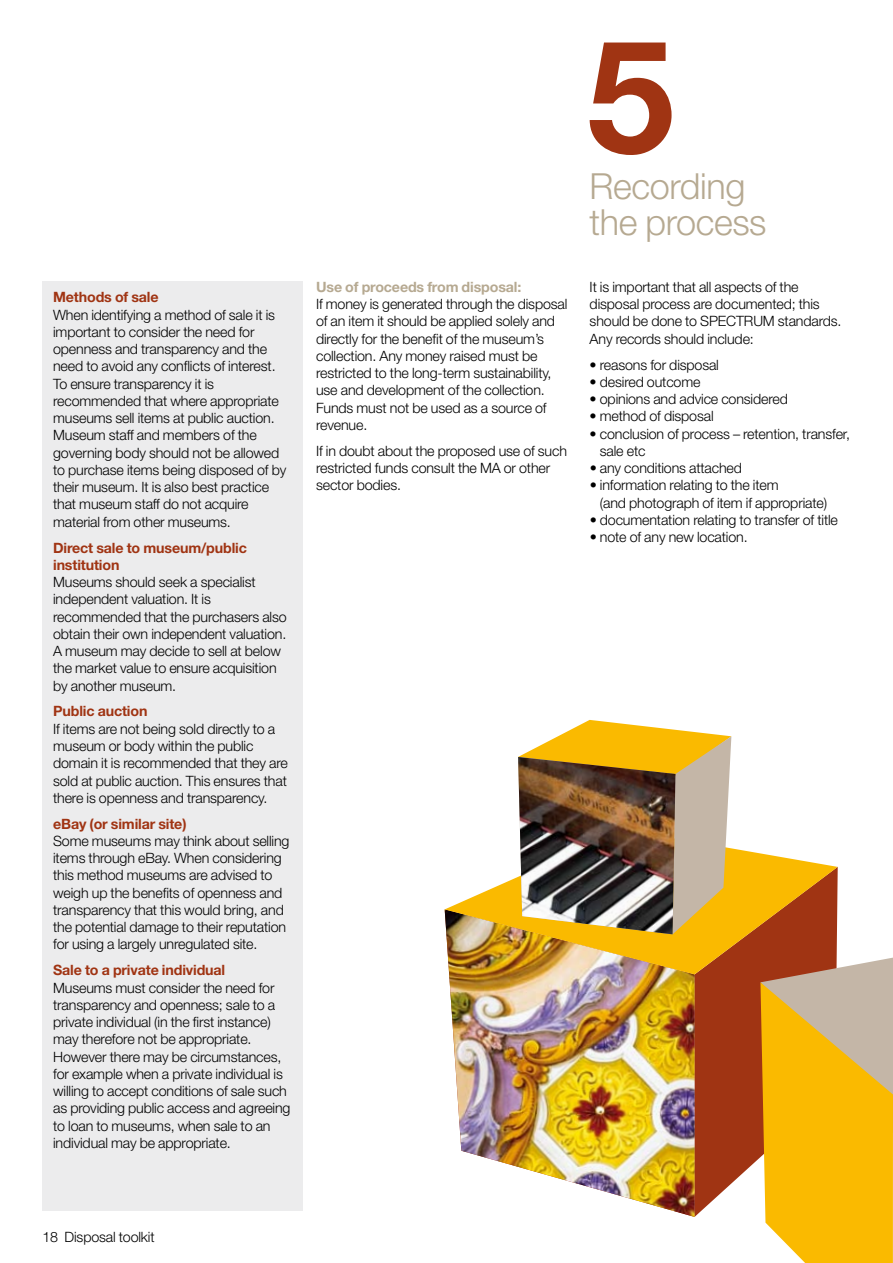
<style>
.page{position:relative;width:893px;height:1263px;background:#fff}
.page>*{position:absolute;margin:0;border:0;box-sizing:border-box;transform-origin:0 0}
.t1{font:300 36px/36px "Helvetica Neue";letter-spacing:-.01em;color:#b6a991}
.t2{font:300 14.25px/17.2px "Helvetica Neue";letter-spacing:-.01em;color:#000}
.t3{font:700 14.25px/17.2px "Helvetica Neue";letter-spacing:-.01em;color:#a03413}
.t4{font:700 14.25px "Helvetica Neue";letter-spacing:-.01em;color:#b6a991}
</style>
<div class="page">
<div style="left:43px;top:281px;width:260px;height:929px;background:#ececed"></div>
<svg style="left:694px;top:974px;width:66px;height:243px;background:#ab4e30"></svg>
<img style="left:449px;top:974px;width:245px;height:243px">
<img style="left:445px;top:848px;width:393px;height:126px">
<svg style="left:518px;top:720px;width:213px;height:214px"></svg>
<img style="left:518px;top:757px;width:157px;height:177px">
<svg style="left:760px;top:934px;width:133px;height:329px;background:#e7b235"></svg>
<svg style="left:590px;top:43px;width:82px;height:112px"></svg>
<p class="t3" style="left:53px;top:288px;width:107px">Methods of sale</p>
<p class="t2" style="left:53px;top:306px;width:235px">When identifying a method of sale it is important to consider the need for openness and transparency and the need to avoid any conflicts of interest.<br>To ensure transparency it is recommended that where appropriate museums sell items at public auction.<br>Museum staff and members of the governing body should not be allowed to purchase items being disposed of by their museum. It is also best practice that museum staff do not acquire material from other museums.</p>
<p class="t3" style="left:53px;top:539px;width:195px">Direct sale to museum/public institution</p>
<p class="t2" style="left:53px;top:573px;width:235px">Museums should seek a specialist independent valuation. It is recommended that the purchasers also obtain their own independent valuation.<br>A museum may decide to sell at below the market value to ensure acquisition by another museum.</p>
<p class="t3" style="left:53px;top:702px;width:96px">Public auction</p>
<p class="t2" style="left:53px;top:720px;width:236px">If items are not being sold directly to a museum or body within the public domain it is recommended that they are sold at public auction. This ensures that there is openness and transparency.</p>
<p class="t3" style="left:53px;top:815px;width:135px">eBay (or similar site)</p>
<p class="t2" style="left:53px;top:832px;width:238px">Some museums may think about selling items through eBay. When considering this method museums are advised to weigh up the benefits of openness and transparency that this would bring, and the potential damage to their reputation for using a largely unregulated site.</p>
<p class="t3" style="left:53px;top:961px;width:174px">Sale to a private individual</p>
<p class="t2" style="left:53px;top:978px;width:239px">Museums must consider the need for transparency and openness; sale to a private individual (in the first instance) may therefore not be appropriate.<br>However there may be circumstances, for example when a private individual is willing to accept conditions of sale such as providing public access and agreeing to loan to museums, when sale to an individual may be appropriate.</p>
<p class="t4" style="left:316px;top:278px;width:207px">Use of proceeds from disposal:</p>
<p class="t2" style="left:316px;top:295px;width:253px">If money is generated through the disposal of an item it should be applied solely and directly for the benefit of the museum’s collection. Any money raised must be restricted to the long-term sustainability, use and development of the collection.<br>Funds must not be used as a source of revenue.</p>
<p class="t2" style="left:316px;top:442px;width:252px">If in doubt about the proposed use of such restricted funds consult the MA or other sector bodies.</p>
<h1 class="t1" style="left:590px;top:167px;width:178px">Recording the process</h1>
<p class="t2" style="left:590px;top:278px;width:253px">It is important that all aspects of the disposal process are documented; this should be done to SPECTRUM standards.<br>Any records should include:</p>
<p class="t2" style="left:590px;top:355px;width:131px">• reasons for disposal</p>
<p class="t2" style="left:590px;top:373px;width:112px">• desired outcome</p>
<p class="t2" style="left:590px;top:390px;width:200px">• opinions and advice considered</p>
<p class="t2" style="left:590px;top:407px;width:126px">• method of disposal</p>
<p class="t2" style="left:600px;top:425px;width:252px;text-indent:-10px">• conclusion of process – retention, transfer, sale etc</p>
<p class="t2" style="left:590px;top:459px;width:154px">• any conditions attached</p>
<p class="t2" style="left:600px;top:476px;width:229px;text-indent:-10px">• information relating to the item<br>(and photograph of item if appropriate)</p>
<p class="t2" style="left:590px;top:511px;width:250px">• documentation relating to transfer of title</p>
<p class="t2" style="left:590px;top:528px;width:160px">• note of any new location.</p>
<p class="t2" style="left:43px;top:1228px;width:114px">18 Disposal toolkit</p>
</div>
